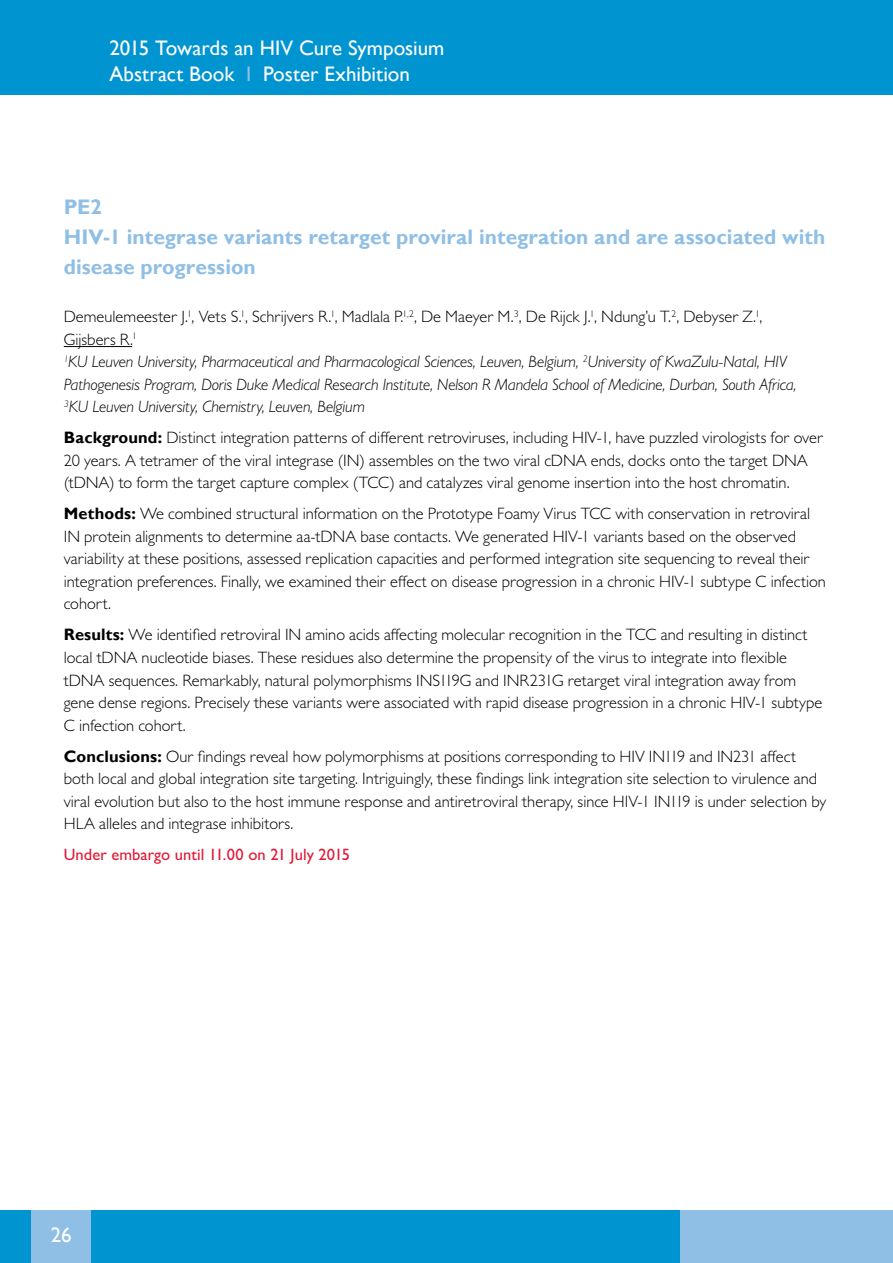
<style>
.page{position:relative;width:893px;height:1263px;background:#fff}
.page>*{position:absolute;margin:0;border:0;box-sizing:border-box;transform-origin:0 0}
.t1{font:700 21px/30px "Gill Sans";letter-spacing:.005em;color:#90bfe5}
.t2{font:21px/25.2px "Gill Sans";color:#fff}
.t3{font:300 16.5px/22.5px "Gill Sans MT Pro";color:#000}
.t4{font:italic 300 16.5px/22.5px "Gill Sans MT Pro";letter-spacing:-.01em;color:#000}
.t5{font:500 16.5px "Gill Sans MT Pro";letter-spacing:.005em;color:#e31837}
.s1{color:#90bfe5}
.s2{font-style:normal}
.s3{font-family:"Gill Sans";font-weight:700}
</style>
<div class="page">
<div style="left:0;top:0;width:893px;height:94px;background:#0094d1"></div>
<div style="left:0;top:1210px;width:685px;height:53px;background:#0094d1"></div>
<div style="left:680px;top:1210px;width:213px;height:53px;background:#90bfe5"></div>
<div style="left:32px;top:1210px;width:59px;height:53px;background:#90bfe5"></div>
<hr style="left:64px;top:346px;width:68px;height:1px;background:#000">
<p class="t2" style="left:109px;top:36px;width:337px">2015 Towards an HIV Cure Symposium<br>Abstract Book <span class="s1">I</span> Poster Exhibition</p>
<p class="t1" style="left:64px;top:193px;width:763px">PE2<br>HIV-1 integrase variants retarget proviral integration and are associated with disease progression</p>
<p class="t4" style="left:64px;top:305px;width:734px"><span class="s2">Demeulemeester J.</span><sup>1</sup><span class="s2">, Vets S.</span><sup>1</sup><span class="s2">, Schrijvers R.</span><sup>1</sup><span class="s2">, Madlala P.</span><sup>1,2</sup><span class="s2">, De Maeyer M.</span><sup>3</sup><span class="s2">, De Rijck J.</span><sup>1</sup><span class="s2">, Ndung’u T.</span><sup>2</sup><span class="s2">, Debyser Z.</span><sup>1</sup><span class="s2">, Gijsbers R.</span><sup>1<br></sup><sup>1</sup>KU Leuven University, Pharmaceutical and Pharmacological Sciences, Leuven, Belgium, <sup>2</sup>University of KwaZulu-Natal, HIV Pathogenesis Program, Doris Duke Medical Research Institute, Nelson R Mandela School of Medicine, Durban, South Africa, <sup>3</sup>KU Leuven University, Chemistry, Leuven, Belgium</p>
<p class="t3" style="left:64px;top:426px;width:761px"><span class="s3">Background:</span> Distinct integration patterns of different retroviruses, including HIV-1, have puzzled virologists for over<br>20 years. A tetramer of the viral integrase (IN) assembles on the two viral cDNA ends, docks onto the target DNA (tDNA) to form the target capture complex (TCC) and catalyzes viral genome insertion into the host chromatin.</p>
<p class="t3" style="left:64px;top:502px;width:764px"><span class="s3">Methods:</span> We combined structural information on the Prototype Foamy Virus TCC with conservation in retroviral IN protein alignments to determine aa-tDNA base contacts. We generated HIV-1 variants based on the observed variability at these positions, assessed replication capacities and performed integration site sequencing to reveal their integration preferences. Finally, we examined their effect on disease progression in a chronic HIV-1 subtype C infection cohort.</p>
<p class="t3" style="left:64px;top:623px;width:760px"><span class="s3">Results:</span> We identified retroviral IN amino acids affecting molecular recognition in the TCC and resulting in distinct local tDNA nucleotide biases. These residues also determine the propensity of the virus to integrate into flexible tDNA sequences. Remarkably, natural polymorphisms INS119G and INR231G retarget viral integration away from gene dense regions. Precisely these variants were associated with rapid disease progression in a chronic HIV-1 subtype C infection cohort.</p>
<p class="t3" style="left:64px;top:744px;width:764px"><span class="s3">Conclusions:</span> Our findings reveal how polymorphisms at positions corresponding to HIV IN119 and IN231 affect both local and global integration site targeting. Intriguingly, these findings link integration site selection to virulence and viral evolution but also to the host immune response and antiretroviral therapy, since HIV-1 IN119 is under selection by HLA alleles and integrase inhibitors.</p>
<p class="t5" style="left:64px;top:845px;width:288px">Under embargo until 11.00 on 21 July 2015</p>
<p class="t2" style="left:51px;top:1222px;width:22px">26</p>
</div>
